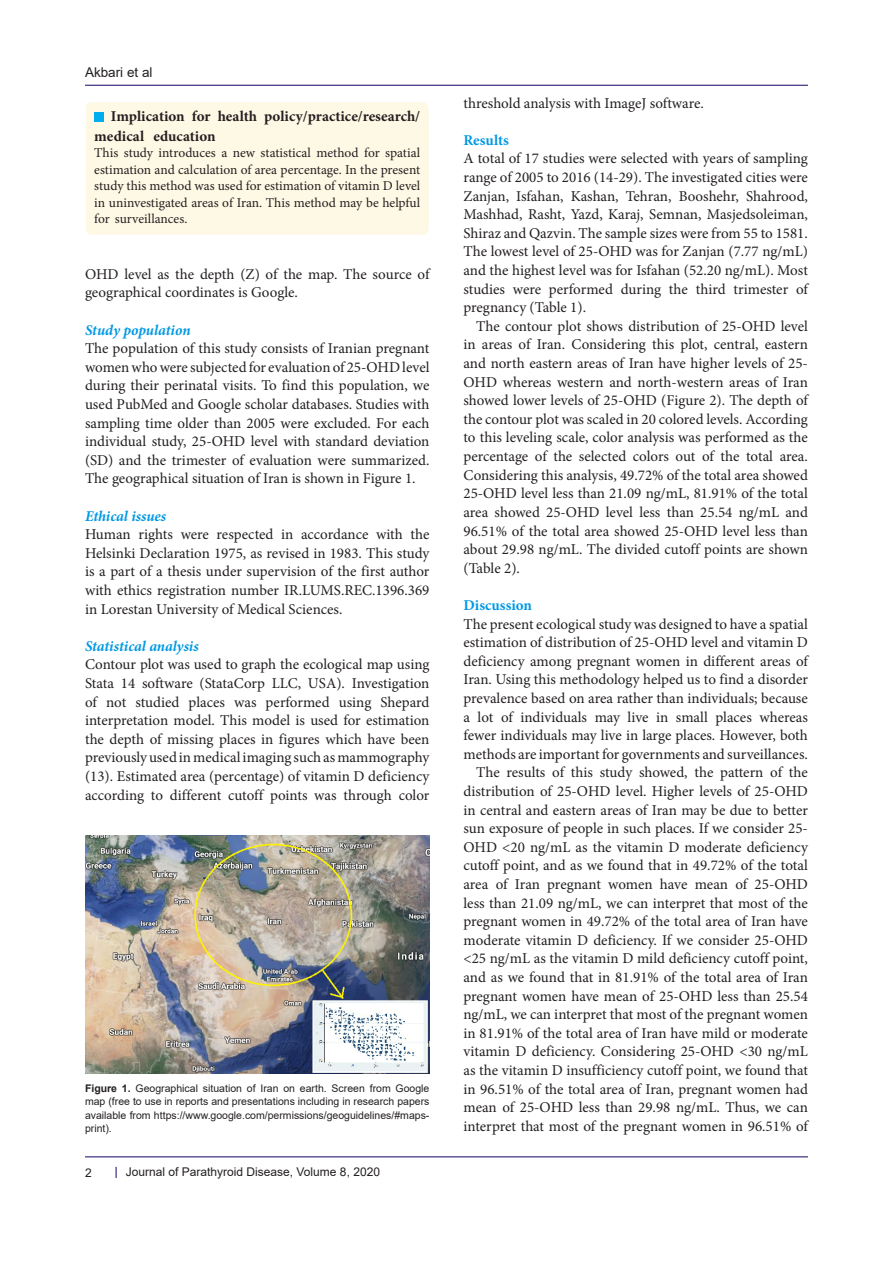
<style>
.page{position:relative;width:893px;height:1263px;background:#fff}
.page>*{position:absolute;margin:0;border:0;box-sizing:border-box;transform-origin:0 0}
.t1{font:15px/18.6px "Minion Pro";color:#231f20;text-align:justify}
.t2{font:700 15px/19.5px "Minion Pro";color:#231f20}
.t3{font:italic 700 15px "Minion Pro";letter-spacing:-.005em;color:#0099e5}
.t4{font:700 15px "Minion Pro";color:#0099e5}
.t5{font:13.5px/16.5px "Minion Pro";letter-spacing:-.005em;color:#231f20;text-align:justify}
.t6{font:13.5px "Arial";color:#231f20}
.t7{font:12px "Arial";color:#231f20}
.t8{font:10.5px/13.5px "Arial";color:#231f20;text-align:justify}
.s1{font-weight:700}
</style>
<div class="page">
<hr style="left:85px;top:1156px;width:723px;height:1px;background:#190066">
<hr style="left:85px;top:85px;width:723px;height:1px;background:#190066">
<div style="left:86px;top:102px;width:343px;height:133px;background:#fef9e5;border-radius:6px"></div>
<div style="left:94px;top:112px;width:9px;height:9px;background:#00aeef"></div>
<img style="left:85px;top:835px;width:344px;height:238px">
<p class="t6" style="left:85px;top:63px;width:69px">Akbari et al</p>
<p class="t2" style="left:94px;top:107px;width:327px;text-indent:17px">Implication for health policy/practice/research/ medical education</p>
<p class="t5" style="left:94px;top:145px;width:327px">This study introduces a new statistical method for spatial estimation and calculation of area percentage. In the present study this method was used for estimation of vitamin D level in uninvestigated areas of Iran. This method may be helpful for surveillances.</p>
<p class="t1" style="left:85px;top:265px;width:346px">OHD level as the depth (Z) of the map. The source of geographical coordinates is Google.</p>
<p class="t3" style="left:85px;top:319px;width:107px">Study population</p>
<p class="t1" style="left:85px;top:339px;width:346px">The population of this study consists of Iranian pregnant women who were subjected for evaluation of 25-OHD level during their perinatal visits. To find this population, we used PubMed and Google scholar databases. Studies with sampling time older than 2005 were excluded. For each individual study, 25-OHD level with standard deviation (SD) and the trimester of evaluation were summarized.<br>The geographical situation of Iran is shown in Figure 1.</p>
<p class="t3" style="left:85px;top:505px;width:83px">Ethical issues</p>
<p class="t1" style="left:85px;top:525px;width:346px">Human rights were respected in accordance with the Helsinki Declaration 1975, as revised in 1983. This study is a part of a thesis under supervision of the first author with ethics registration number IR.LUMS.REC.1396.369 in Lorestan University of Medical Sciences.</p>
<p class="t3" style="left:85px;top:635px;width:115px">Statistical analysis</p>
<p class="t1" style="left:85px;top:655px;width:346px">Contour plot was used to graph the ecological map using Stata 14 software (StataCorp LLC, USA). Investigation of not studied places was performed using Shepard interpretation model. This model is used for estimation the depth of missing places in figures which have been previously used in medical imaging such as mammography (13). Estimated area (percentage) of vitamin D deficiency according to different cutoff points was through color</p>
<p class="t8" style="left:85px;top:1081px;width:346px"><span class="s1">Figure 1.</span> Geographical situation of Iran on earth. Screen from Google map (free to use in reports and presentations including in research papers available from https://www.google.com/permissions/geoguidelines/#maps&shy;print).</p>
<p class="t7" style="left:85px;top:1164px;width:8px">2</p>
<p class="t7" style="left:126px;top:1163px;width:256px">Journal of Parathyroid Disease, Volume 8, 2020</p>
<p class="t1" style="left:463px;top:94px;width:242px">threshold analysis with ImageJ software.</p>
<p class="t4" style="left:463px;top:129px;width:47px">Results</p>
<p class="t1" style="left:463px;top:149px;width:346px">A total of 17 studies were selected with years of sampling range of 2005 to 2016 (14-29). The investigated cities were Zanjan, Isfahan, Kashan, Tehran, Booshehr, Shahrood, Mashhad, Rasht, Yazd, Karaj, Semnan, Masjedsoleiman, Shiraz and Qazvin. The sample sizes were from 55 to 1581.<br>The lowest level of 25-OHD was for Zanjan (7.77 ng/mL) and the highest level was for Isfahan (52.20 ng/mL). Most studies were performed during the third trimester of pregnancy (Table 1).</p>
<p class="t1" style="left:463px;top:317px;width:346px;text-indent:13px">The contour plot shows distribution of 25-OHD level in areas of Iran. Considering this plot, central, eastern and north eastern areas of Iran have higher levels of 25- OHD whereas western and north-western areas of Iran showed lower levels of 25-OHD (Figure 2). The depth of the contour plot was scaled in 20 colored levels. According to this leveling scale, color analysis was performed as the percentage of the selected colors out of the total area.<br>Considering this analysis, 49.72% of the total area showed 25-OHD level less than 21.09 ng/mL, 81.91% of the total area showed 25-OHD level less than 25.54 ng/mL and 96.51% of the total area showed 25-OHD level less than about 29.98 ng/mL. The divided cutoff points are shown (Table 2).</p>
<p class="t4" style="left:463px;top:594px;width:70px">Discussion</p>
<p class="t1" style="left:463px;top:614px;width:346px">The present ecological study was designed to have a spatial estimation of distribution of 25-OHD level and vitamin D deficiency among pregnant women in different areas of Iran. Using this methodology helped us to find a disorder prevalence based on area rather than individuals; because a lot of individuals may live in small places whereas fewer individuals may live in large places. However, both methods are important for governments and surveillances.</p>
<p class="t1" style="left:463px;top:763px;width:346px;text-indent:13px">The results of this study showed, the pattern of the distribution of 25-OHD level. Higher levels of 25-OHD in central and eastern areas of Iran may be due to better sun exposure of people in such places. If we consider 25- OHD &lt;20 ng/mL as the vitamin D moderate deficiency cutoff point, and as we found that in 49.72% of the total area of Iran pregnant women have mean of 25-OHD less than 21.09 ng/mL, we can interpret that most of the pregnant women in 49.72% of the total area of Iran have moderate vitamin D deficiency. If we consider 25-OHD &lt;25 ng/mL as the vitamin D mild deficiency cutoff point, and as we found that in 81.91% of the total area of Iran pregnant women have mean of 25-OHD less than 25.54 ng/mL, we can interpret that most of the pregnant women in 81.91% of the total area of Iran have mild or moderate vitamin D deficiency. Considering 25-OHD &lt;30 ng/mL as the vitamin D insufficiency cutoff point, we found that in 96.51% of the total area of Iran, pregnant women had mean of 25-OHD less than 29.98 ng/mL. Thus, we can interpret that most of the pregnant women in 96.51% of</p>
</div>
